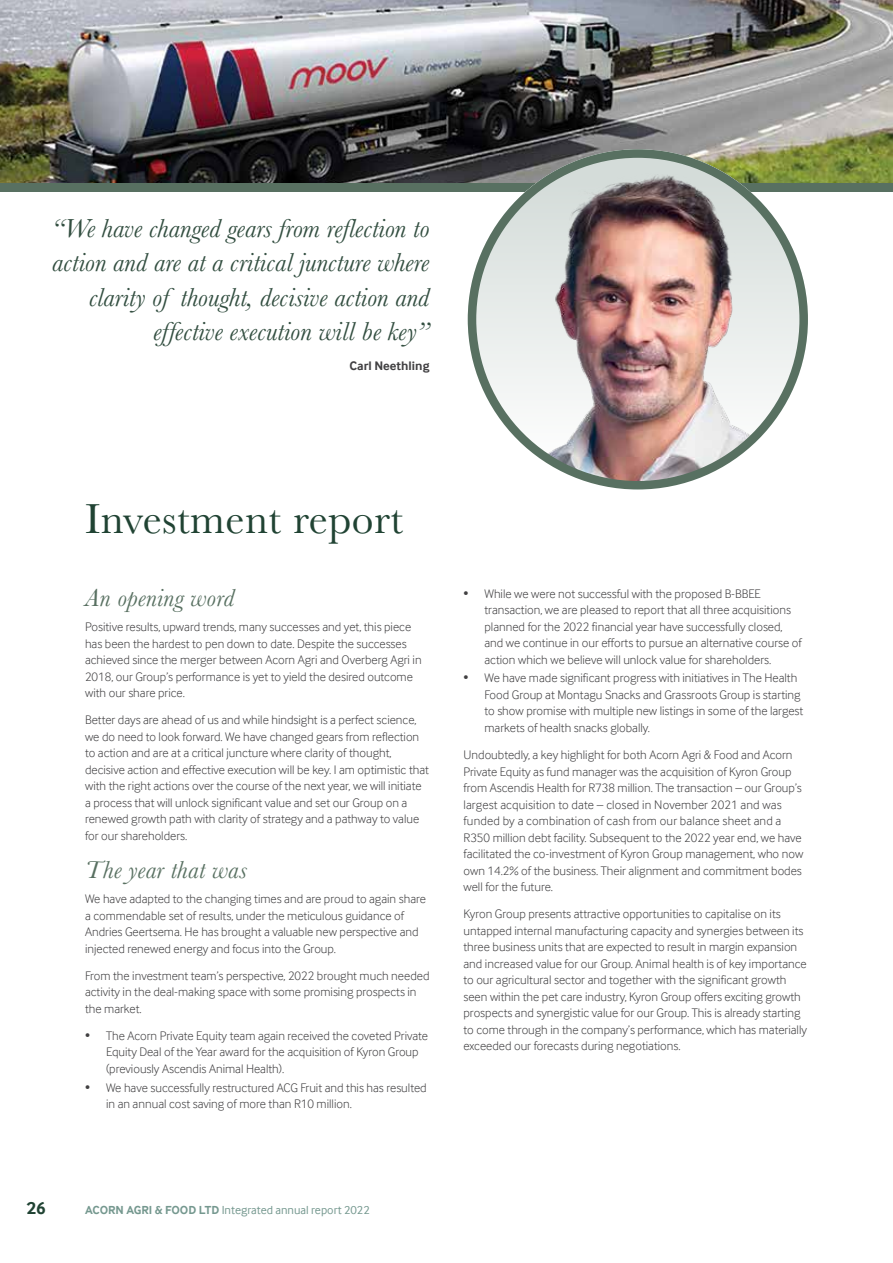
<style>
.page{position:relative;width:893px;height:1263px;background:#fff}
.page>*{position:absolute;margin:0;border:0;box-sizing:border-box;transform-origin:0 0}
.t1{font:43.5px "Baskerville";letter-spacing:.01em;color:#204333}
.t2{font:italic 27px/34.5px "Baskerville";color:#324e40;text-align:right}
.t3{font:italic 25.5px "Baskerville";letter-spacing:.01em;color:#587061}
.t4{font:700 18px "Inter Face";color:#204333}
.t5{font:300 12.75px/16.5px "Inter Face";color:#414042}
.t6{font:700 12.75px "Inter Face";color:#414042}
.t7{font:12px "Inter Face";color:#75988f}
.s1{font-weight:700}
</style>
<div class="page">
<hr style="left:892px;top:0;width:1px;height:1263px;background:#c7cca8">
<img style="left:0;top:0;width:893px;height:183px">
<div style="left:0;top:183px;width:893px;height:8px;background:#587061"></div>
<svg style="left:468px;top:149px;width:340px;height:340px;background:#5b7364"></svg>
<img style="left:472px;top:154px;width:332px;height:331px;border-radius:166px">
<div style="left:468px;top:149px;width:340px;height:340px;border:9px solid #587061;border-radius:50%"></div>
<h2 class="t2" style="left:52px;top:211px;width:379px">“We have changed gears from reflection to action and are at a critical juncture where clarity of thought, decisive action and effective execution will be key”</h2>
<p class="t6" style="left:349px;top:359px;width:82px">Carl Neethling</p>
<h1 class="t1" style="left:85px;top:491px;width:320px">Investment report</h1>
<h3 class="t3" style="left:85px;top:581px;width:151px">An opening word</h3>
<p class="t5" style="left:85px;top:619px;width:338px">Positive results, upward trends, many successes and yet, this piece has been the hardest to pen down to date. Despite the successes achieved since the merger between Acorn Agri and Overberg Agri in 2018, our Group’s performance is yet to yield the desired outcome with our share price.</p>
<p class="t5" style="left:85px;top:712px;width:345px">Better days are ahead of us and while hindsight is a perfect science, we do need to look forward. We have changed gears from reflection to action and are at a critical juncture where clarity of thought, decisive action and effective execution will be key. I am optimistic that with the right actions over the course of the next year, we will initiate a process that will unlock significant value and set our Group on a renewed growth path with clarity of strategy and a pathway to value for our shareholders.</p>
<h3 class="t3" style="left:85px;top:853px;width:164px">The year that was</h3>
<p class="t5" style="left:85px;top:891px;width:342px">We have adapted to the changing times and are proud to again share a commendable set of results, under the meticulous guidance of Andries Geertsema. He has brought a valuable new perspective and injected renewed energy and focus into the Group.</p>
<p class="t5" style="left:85px;top:967px;width:346px">From the investment team’s perspective, 2022 brought much needed activity in the deal-making space with some promising prospects in the market.</p>
<p class="t5" style="left:106px;top:1027px;width:324px;text-indent:-21px">• The Acorn Private Equity team again received the coveted Private<br>Equity Deal of the Year award for the acquisition of Kyron Group (previously Ascendis Animal Health).</p>
<p class="t5" style="left:106px;top:1079px;width:322px;text-indent:-21px">• We have successfully restructured ACG Fruit and this has resulted in an annual cost saving of more than R10 million.</p>
<p class="t5" style="left:484px;top:585px;width:319px;text-indent:-21px">• While we were not successful with the proposed B-BBEE transaction, we are pleased to report that all three acquisitions planned for the 2022 financial year have successfully closed, and we continue in our efforts to pursue an alternative course of action which we believe will unlock value for shareholders.</p>
<p class="t5" style="left:484px;top:670px;width:320px;text-indent:-21px">• We have made significant progress with initiatives in The Health Food Group at Montagu Snacks and Grassroots Group is starting to show promise with multiple new listings in some of the largest markets of health snacks globally.</p>
<p class="t5" style="left:463px;top:746px;width:341px">Undoubtedly, a key highlight for both Acorn Agri &amp; Food and Acorn Private Equity as fund manager was the acquisition of Kyron Group from Ascendis Health for R738 million. The transaction – our Group’s largest acquisition to date – closed in November 2021 and was funded by a combination of cash from our balance sheet and a R350 million debt facility. Subsequent to the 2022 year end, we have facilitated the co-investment of Kyron Group management, who now own 14.2% of the business. Their alignment and commitment bodes well for the future.</p>
<p class="t5" style="left:463px;top:905px;width:345px">Kyron Group presents attractive opportunities to capitalise on its untapped internal manufacturing capacity and synergies between its three business units that are expected to result in margin expansion and increased value for our Group. Animal health is of key importance to our agricultural sector and together with the significant growth seen within the pet care industry, Kyron Group offers exciting growth prospects and synergistic value for our Group. This is already starting to come through in the company’s performance, which has materially exceeded our forecasts during negotiations.</p>
<h3 class="t4" style="left:26px;top:1198px;width:21px">26</h3>
<p class="t7" style="left:85px;top:1203px;width:286px"><span class="s1">ACORN AGRI &amp; FOOD LTD</span> Integrated annual report 2022</p>
</div>
